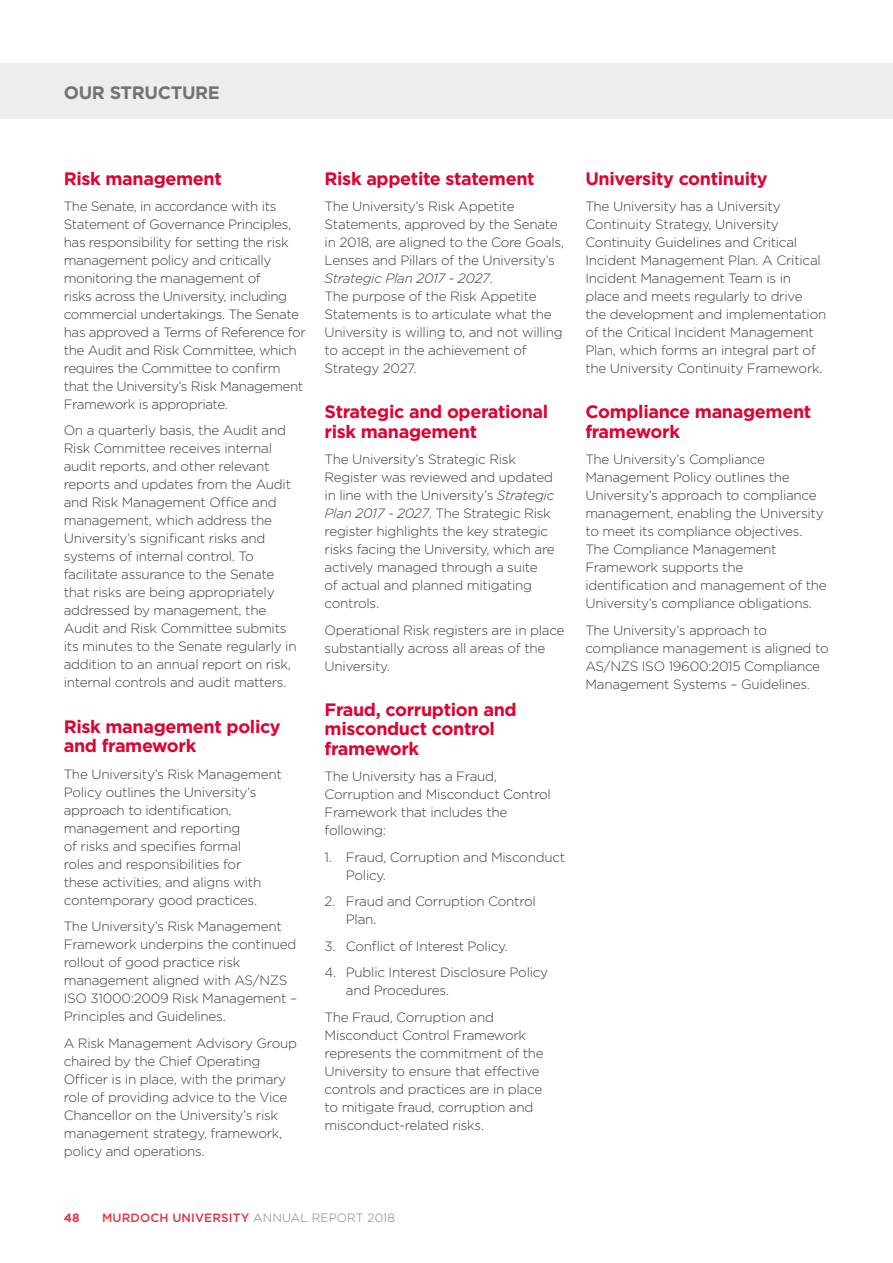
<style>
.page{position:relative;width:893px;height:1263px;background:#fff}
.page>*{position:absolute;margin:0;border:0;box-sizing:border-box;transform-origin:0 0}
.t1{font:700 18px/19.5px "Gotham";letter-spacing:-.02em;color:#dd0332}
.t2{font:700 18px "Gotham";letter-spacing:-.02em;color:#717376}
.t3{font:300 13.5px/18px "Gotham";letter-spacing:-.02em;color:#3c3c3b}
.t4{font:500 12px "Gotham";letter-spacing:.01em;color:#e13341}
.t5{font:700 12px "Gotham";color:#e13341}
.s1{font-style:italic}
.s2{font-weight:300;color:#7d7f83}
</style>
<div class="page">
<div style="left:0;top:64px;width:893px;height:55px;background:#ededed"></div>
<h1 class="t2" style="left:64px;top:81px;width:158px">OUR STRUCTURE</h1>
<h1 class="t1" style="left:64px;top:168px;width:160px">Risk management</h1>
<p class="t3" style="left:64px;top:197px;width:244px">The Senate, in accordance with its Statement of Governance Principles, has responsibility for setting the risk management policy and critically monitoring the management of<br>risks across the University, including commercial undertakings. The Senate has approved a Terms of Reference for the Audit and Risk Committee, which requires the Committee to confirm that the University’s Risk Management Framework is appropriate.</p>
<p class="t3" style="left:64px;top:421px;width:234px">On a quarterly basis, the Audit and Risk Committee receives internal audit reports, and other relevant reports and updates from the Audit and Risk Management Office and management, which address the University’s significant risks and systems of internal control. To facilitate assurance to the Senate that risks are being appropriately addressed by management, the Audit and Risk Committee submits its minutes to the Senate regularly in addition to an annual report on risk, internal controls and audit matters.</p>
<h1 class="t1" style="left:64px;top:716px;width:218px">Risk management policy and framework</h1>
<p class="t3" style="left:64px;top:764px;width:219px">The University’s Risk Management<br>Policy outlines the University’s approach to identification, management and reporting<br>of risks and specifies formal<br>roles and responsibilities for<br>these activities, and aligns with contemporary good practices.</p>
<p class="t3" style="left:64px;top:917px;width:235px">The University’s Risk Management<br>Framework underpins the continued rollout of good practice risk management aligned with AS/NZS<br>ISO 31000:2009 Risk Management –<br>Principles and Guidelines.</p>
<p class="t3" style="left:64px;top:1033px;width:235px">A Risk Management Advisory Group chaired by the Chief Operating<br>Officer is in place, with the primary role of providing advice to the Vice<br>Chancellor on the University’s risk management strategy, framework, policy and operations.</p>
<h1 class="t1" style="left:325px;top:168px;width:212px">Risk appetite statement</h1>
<p class="t3" style="left:325px;top:197px;width:241px">The University’s Risk Appetite<br>Statements, approved by the Senate in 2018, are aligned to the Core Goals,<br>Lenses and Pillars of the University’s<br><span class="s1">Strategic Plan 2017 - 2027</span>.<br>The purpose of the Risk Appetite<br>Statements is to articulate what the<br>University is willing to, and not willing to accept in the achievement of<br>Strategy 2027.</p>
<h1 class="t1" style="left:325px;top:402px;width:225px">Strategic and operational risk management</h1>
<p class="t3" style="left:325px;top:450px;width:232px">The University’s Strategic Risk Register was reviewed and updated in line with the University’s <span class="s1">Strategic Plan 2017 - 2027</span>. The Strategic Risk register highlights the key strategic risks facing the University, which are actively managed through a suite<br>of actual and planned mitigating controls.</p>
<p class="t3" style="left:325px;top:620px;width:241px">Operational Risk registers are in place substantially across all areas of the<br>University.</p>
<h1 class="t1" style="left:325px;top:699px;width:194px">Fraud, corruption and misconduct control framework</h1>
<p class="t3" style="left:325px;top:767px;width:228px">The University has a Fraud,<br>Corruption and Misconduct Control<br>Framework that includes the following:</p>
<p class="t3" style="left:346px;top:847px;width:221px;text-indent:-21px">1. Fraud, Corruption and Misconduct<br>Policy.</p>
<p class="t3" style="left:346px;top:892px;width:191px;text-indent:-21px">2. Fraud and Corruption Control<br>Plan.</p>
<p class="t3" style="left:325px;top:936px;width:185px">3. Conflict of Interest Policy.</p>
<p class="t3" style="left:346px;top:963px;width:204px;text-indent:-21px">4. Public Interest Disclosure Policy and Procedures.</p>
<p class="t3" style="left:325px;top:1007px;width:221px">The Fraud, Corruption and<br>Misconduct Control Framework represents the commitment of the<br>University to ensure that effective controls and practices are in place to mitigate fraud, corruption and misconduct-related risks.</p>
<h1 class="t1" style="left:585px;top:168px;width:184px">University continuity</h1>
<p class="t3" style="left:585px;top:197px;width:242px">The University has a University Continuity Strategy, University Continuity Guidelines and Critical Incident Management Plan. A Critical Incident Management Team is in place and meets regularly to drive the development and implementation of the Critical Incident Management Plan, which forms an integral part of the University Continuity Framework.</p>
<h1 class="t1" style="left:585px;top:402px;width:227px">Compliance management framework</h1>
<p class="t3" style="left:585px;top:450px;width:243px">The University’s Compliance Management Policy outlines the University’s approach to compliance management, enabling the University to meet its compliance objectives.<br>The Compliance Management Framework supports the identification and management of the University’s compliance obligations.</p>
<p class="t3" style="left:585px;top:620px;width:245px">The University’s approach to compliance management is aligned to AS/NZS ISO 19600:2015 Compliance Management Systems – Guidelines.</p>
<p class="t5" style="left:64px;top:1210px;width:17px">48</p>
<p class="t4" style="left:102px;top:1209px;width:294px">MURDOCH UNIVERSITY <span class="s2">ANNUAL REPORT 2018</span></p>
</div>
